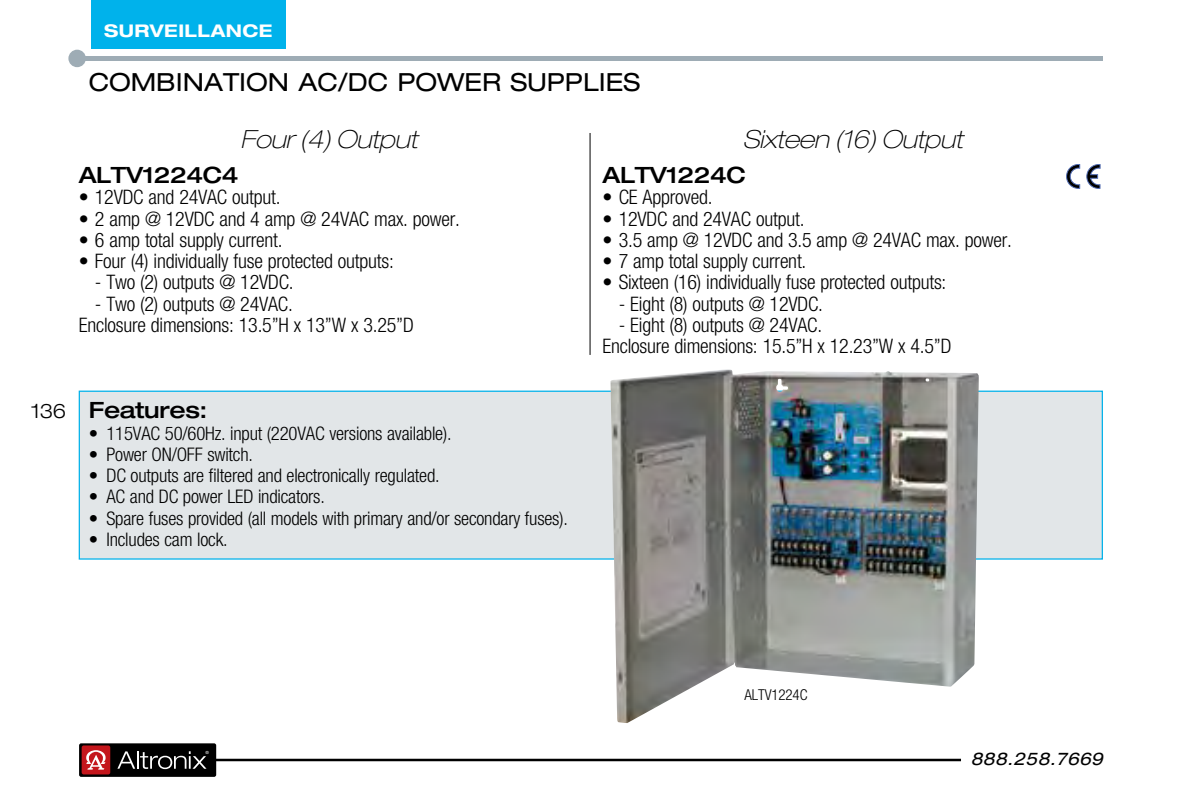
<style>
.page{position:relative;width:1193px;height:810px;background:#fff}
.page>*{position:absolute;margin:0;border:0;box-sizing:border-box;transform-origin:0 0}
.t1{font:italic 100 expanded 25px "Helvetica Neue";letter-spacing:-.01em;color:#000}
.t2{font:expanded 25px "Helvetica Neue";color:#000}
.t3{font:500 expanded 22.5px "Helvetica Neue";letter-spacing:-.015em;color:#000}
.t4{font:300 condensed 20px/21.2px "Helvetica Neue";letter-spacing:-.01em;color:#000}
.t5{font:300 expanded 20px "Helvetica Neue";color:#000}
.t6{font:300 condensed 18.75px "Helvetica Neue";letter-spacing:-.01em;color:#000}
.t7{font:italic expanded 17.5px "Helvetica Neue";letter-spacing:.025em;color:#000}
.t8{font:700 expanded 17.5px "Helvetica Neue";letter-spacing:.025em;color:#fff}
.t9{font:300 condensed 15px "Helvetica Neue";letter-spacing:-.01em;color:#000}
.t10{font:500 4.25px "Helvetica Neue";color:#fff;scale:1.04 1}
</style>
<div class="page">
<hr style="left:189px;top:759px;width:772px;height:2px;background:#000">
<div style="left:79px;top:56px;width:1023px;height:5px;background:#9eacb5"></div>
<div style="left:68px;top:50px;width:18px;height:17px;background:#9eacb5;border-radius:50%"></div>
<div style="left:79px;top:743px;width:137px;height:34px;background:#000;border-radius:2px"></div>
<svg style="left:117px;top:751px;width:89px;height:18px"></svg>
<div style="left:82px;top:745px;width:28px;height:29px;background:#c4161c;border-radius:2px"></div>
<svg style="left:86px;top:750px;width:20px;height:20px"></svg>
<div style="left:91px;top:0;width:194px;height:48px;background:#00b2eb"></div>
<div style="left:79px;top:391px;width:1023px;height:168px;background:#e2e6e8"></div>
<img style="left:610px;top:369px;width:368px;height:354px">
<hr style="left:589px;top:133px;width:1px;height:222px;background:#000">
<svg style="left:1086px;top:164px;width:14px;height:25px"></svg>
<svg style="left:1066px;top:164px;width:13px;height:25px"></svg>
<p class="t8" style="left:104px;top:20px;width:170px">SURVEILLANCE</p>
<p class="t2" style="left:89px;top:67px;width:553px">COMBINATION AC/DC POWER SUPPLIES</p>
<p class="t1" style="left:240px;top:124px;width:178px">Four (4) Output</p>
<p class="t3" style="left:79px;top:161px;width:161px">ALTV1224C4</p>
<p class="t4" style="left:79px;top:187px;width:200px">• 12VDC and 24VAC output.</p>
<p class="t4" style="left:79px;top:208px;width:379px">• 2 amp @ 12VDC and 4 amp @ 24VAC max. power.</p>
<p class="t4" style="left:79px;top:229px;width:202px">• 6 amp total supply current.</p>
<p class="t4" style="left:79px;top:250px;width:317px">• Four (4) individually fuse protected outputs:</p>
<p class="t4" style="left:95px;top:272px;width:197px">- Two (2) outputs @ 12VDC.</p>
<p class="t4" style="left:79px;top:293px;width:336px;text-indent:16px">- Two (2) outputs @ 24VAC.<br>Enclosure dimensions: 13.5”H x 13”W x 3. 25”D</p>
<p class="t1" style="left:742px;top:124px;width:221px">Sixteen (16) Output</p>
<p class="t3" style="left:602px;top:161px;width:145px">ALTV1224C</p>
<p class="t4" style="left:602px;top:187px;width:108px">• CE Approved.</p>
<p class="t4" style="left:602px;top:208px;width:200px">• 12VDC and 24VAC output.</p>
<p class="t4" style="left:602px;top:229px;width:407px">• 3. 5 amp @ 12VDC and 3. 5 amp @ 24VAC max. power.</p>
<p class="t4" style="left:602px;top:250px;width:202px">• 7 amp total supply current.</p>
<p class="t4" style="left:602px;top:272px;width:345px">• Sixteen (16) individually fuse protected outputs:</p>
<p class="t4" style="left:618px;top:293px;width:202px">- Eight (8) outputs @ 12VDC.</p>
<p class="t4" style="left:602px;top:314px;width:350px;text-indent:16px">- Eight (8) outputs @ 24VAC.<br>Enclosure dimensions: 15.5”H x 12.23”W x 4.5”D</p>
<p class="t5" style="left:31px;top:399px;width:37px">136</p>
<p class="t3" style="left:89px;top:396px;width:120px">Features:</p>
<p class="t6" style="left:89px;top:422px;width:361px">• 115VAC 50/60Hz. input (220VAC versions available).</p>
<p class="t6" style="left:89px;top:444px;width:162px">• Power ON/OFF switch.</p>
<p class="t6" style="left:89px;top:465px;width:349px">• DC outputs are filtered and electronically regulated.</p>
<p class="t6" style="left:89px;top:486px;width:234px">• AC and DC power LED indicators.</p>
<p class="t6" style="left:89px;top:507px;width:477px">• Spare fuses provided (all models with primary and/or secondary fuses).</p>
<p class="t6" style="left:89px;top:528px;width:137px">• Includes cam lock.</p>
<p class="t10" style="left:205px;top:750px;width:5px">®</p>
<p class="t9" style="left:744px;top:686px;width:64px">ALTV1224C</p>
<p class="t7" style="left:970px;top:748px;width:134px">888.258.7669</p>
</div>
